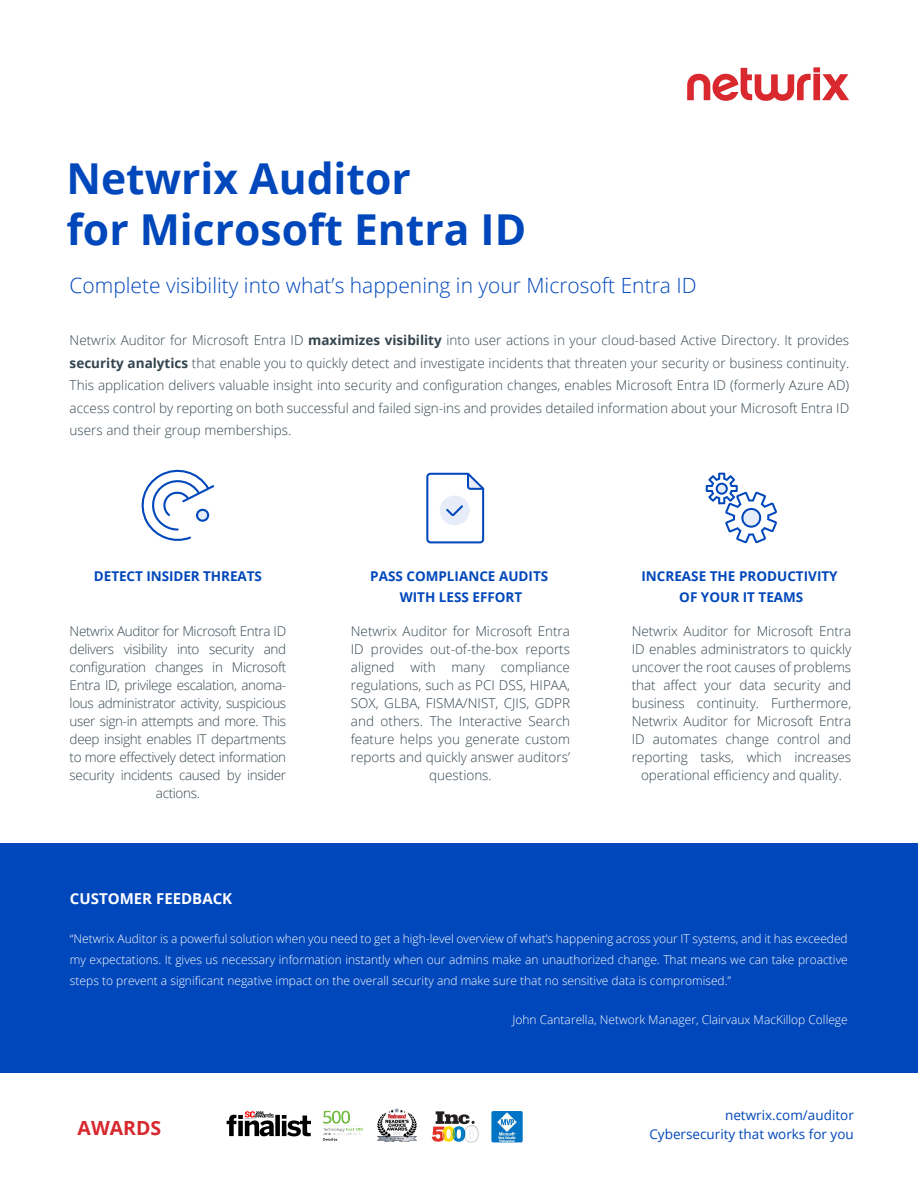
<style>
.page{position:relative;width:918px;height:1188px;background:#fff}
.page>*{position:absolute;margin:0;border:0;box-sizing:border-box;transform-origin:0 0}
.t1{font:700 42.6px/51px "Open Sans";color:#0047bb}
.t2{font:300 21px "Open Sans";color:#0047bb}
.t3{font:700 19.5px "Open Sans";color:#d7282e}
.t4{font:700 15px "Open Sans";color:#fff}
.t5{font:300 13.5px/18px "Open Sans";letter-spacing:-.005em;color:#34454f;text-align:center}
.t6{font:300 13.5px/18px "Open Sans";letter-spacing:-.025em;color:#34454f;text-align:center}
.t7{font:700 13.5px/21px "Open Sans";color:#0047bb;text-align:center}
.t8{font:13.5px/19.5px "Open Sans";color:#0047bb;text-align:right}
.t9{font:300 12px/21px "Open Sans";color:#fff;text-align:justify}
.s1{font-weight:700}
</style>
<div class="page">
<svg style="left:687px;top:67px;width:162px;height:34px"></svg>
<div style="left:0;top:843px;width:918px;height:229px;background:#0047bb"></div>
<svg style="left:426px;top:472px;width:58px;height:71px"></svg>
<svg style="left:440px;top:496px;width:30px;height:29px"></svg>
<svg style="left:706px;top:472px;width:71px;height:71px"></svg>
<svg style="left:716px;top:483px;width:11px;height:11px"></svg>
<svg style="left:141px;top:469px;width:74px;height:72px"></svg>
<svg style="left:432px;top:1111px;width:47px;height:32px"></svg>
<img style="left:378px;top:1108px;width:38px;height:34px">
<img style="left:491px;top:1111px;width:32px;height:31px">
<img style="left:227px;top:1111px;width:84px;height:26px">
<img style="left:323px;top:1110px;width:40px;height:31px">
<h1 class="t1" style="left:67px;top:152px;width:461px">Netwrix Auditor<br>for Microsoft Entra ID</h1>
<h2 class="t2" style="left:70px;top:271px;width:629px">Complete visibility into what’s happening in your Microsoft Entra ID</h2>
<p class="t5" style="left:70px;top:329px;width:781px;line-height:22.5px;text-align:justify">Netwrix Auditor for Microsoft Entra ID <span class="s1">maximizes visibility</span> into user actions in your cloud-based Active Directory. It provides <span class="s1">security analytics</span> that enable you to quickly detect and investigate incidents that threaten your security or business continuity.<br>This application delivers valuable insight into security and configuration changes, enables Microsoft Entra ID (formerly Azure AD) access control by reporting on both successful and failed sign-ins and provides detailed information about your Microsoft Entra ID users and their group memberships.</p>
<p class="t7" style="left:94px;top:565px;width:169px">DETECT INSIDER THREATS</p>
<p class="t6" style="left:70px;top:622px;width:218px">Netwrix Auditor for Microsoft Entra ID delivers visibility into security and configuration changes in Microsoft Entra ID, privilege escalation, anoma&shy;lous administrator activity, suspicious user sign-in attempts and more. This deep insight enables IT departments to more effectively detect information security incidents caused by insider actions.</p>
<p class="t7" style="left:370px;top:566px;width:180px">PASS COMPLIANCE AUDITS<br>WITH LESS EFFORT</p>
<p class="t7" style="left:641px;top:566px;width:198px">INCREASE THE PRODUCTIVITY<br>OF YOUR IT TEAMS</p>
<p class="t5" style="left:351px;top:622px;width:221px">Netwrix Auditor for Microsoft Entra<br>ID provides out-of-the-box reports aligned with many compliance regulations, such as PCI DSS, HIPAA,<br>SOX, GLBA, FISMA/NIST, CJIS, GDPR and others. The Interactive Search feature helps you generate custom reports and quickly answer auditors’ questions.</p>
<p class="t5" style="left:632px;top:621px;width:221px">Netwrix Auditor for Microsoft Entra ID enables administrators to quickly uncover the root causes of problems that affect your data security and business continuity. Furthermore, Netwrix Auditor for Microsoft Entra ID automates change control and reporting tasks, which increases operational efficiency and quality.</p>
<p class="t4" style="left:70px;top:888px;width:164px">CUSTOMER FEEDBACK</p>
<p class="t9" style="left:70px;top:927px;width:779px">“Netwrix Auditor is a powerful solution when you need to get a high-level overview of what’s happening across your IT systems, and it has exceeded my expectations. It gives us necessary information instantly when our admins make an unauthorized change. That means we can take proactive steps to prevent a significant negative impact on the overall security and make sure that no sensitive data is compromised.”</p>
<p class="t9" style="left:512px;top:1009px;width:337px">John Cantarella, Network Manager, Clairvaux MacKillop College</p>
<h3 class="t3" style="left:78px;top:1114px;width:85px">AWARDS</h3>
<p class="t8" style="left:649px;top:1105px;width:206px">netwrix.com/auditor<br>Cybersecurity that works for you</p>
</div>
